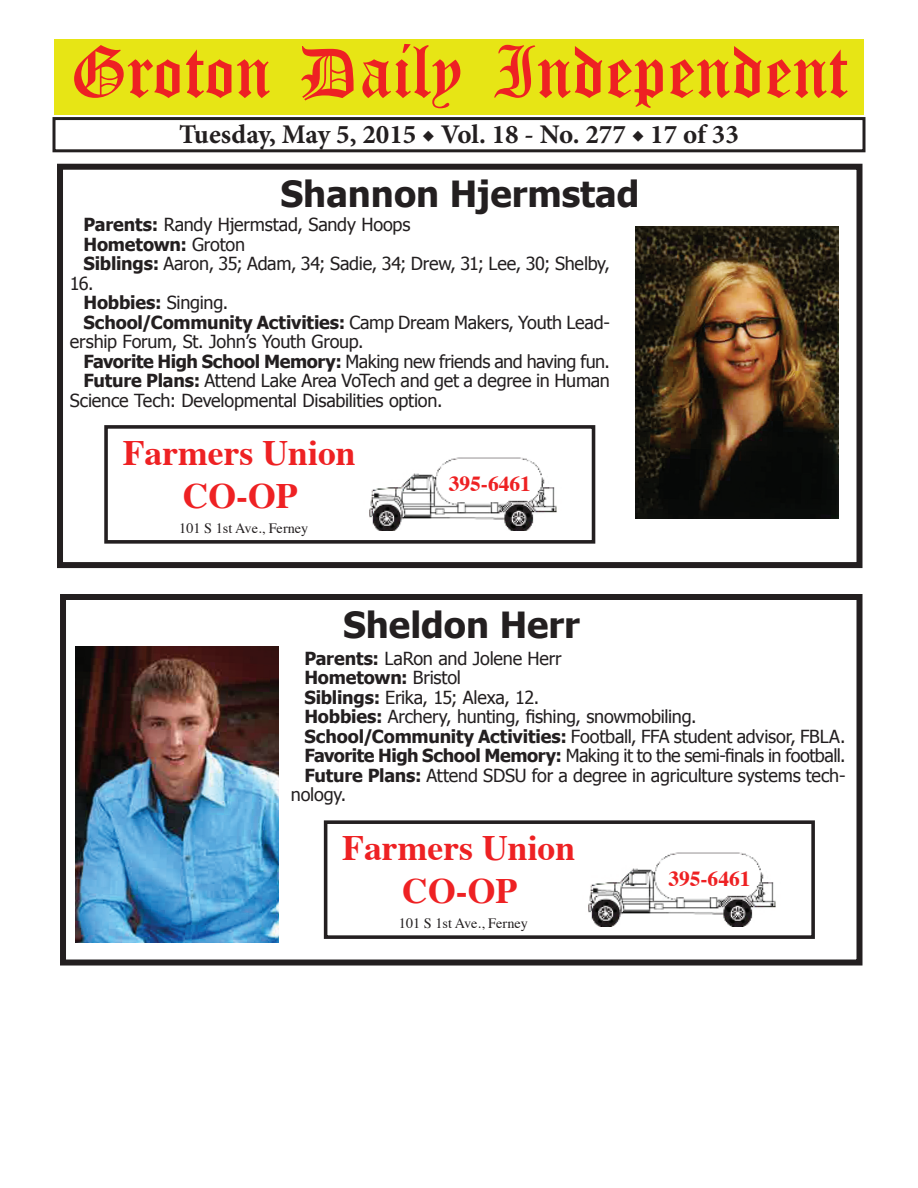
<style>
.page{position:relative;width:918px;height:1188px;background:#fff}
.page>*{position:absolute;margin:0;border:0;box-sizing:border-box;transform-origin:0 0}
.t1{font:54px "Old English Five";color:#ee2123}
.t2{font:700 36px "Tahoma";color:#231f20}
.t3{font:700 35.7px/42.9px "Times";color:#ee2123;text-align:center}
.t4{font:700 27px "Minion Pro";color:#231f20}
.t5{font:700 21.45px "Times";color:#ee2123}
.t6{font:18px "Tahoma";letter-spacing:-.015em;color:#231f20}
.t7{font:700 18px "Tahoma";letter-spacing:-.01em;color:#231f20}
.t8{font:14.25px "Times";color:#231f20}
.s1{font-weight:700}
.s2{font-weight:400}
</style>
<div class="page">
<div style="left:52px;top:117px;width:814px;height:35px;border:3px solid #231f20"></div>
<div style="left:54px;top:40px;width:810px;height:75px;background:#e7e515"></div>
<div style="left:57px;top:164px;width:805px;height:404px;border:6px solid #231f20"></div>
<img style="left:635px;top:227px;width:204px;height:291px">
<img style="left:369px;top:457px;width:188px;height:74px">
<div style="left:104px;top:425px;width:491px;height:119px;border:4px solid #231f20"></div>
<div style="left:60px;top:594px;width:802px;height:372px;border:6px solid #231f20"></div>
<img style="left:588px;top:852px;width:188px;height:74px">
<div style="left:324px;top:820px;width:491px;height:119px;border:4px solid #231f20"></div>
<img style="left:75px;top:646px;width:203px;height:297px">
<h1 class="t1" style="left:70px;top:47px;width:779px">Groton Daily Independent</h1>
<h3 class="t4" style="left:179px;top:116px;width:561px">Tuesday, May 5, 2015 ◆ Vol. 18 - No. 277 ◆ 17 of 33</h3>
<h2 class="t2" style="left:281px;top:169px;width:360px">Shannon Hjermstad</h2>
<p class="t6" style="left:83px;top:213px;width:329px"><span class="s1">Parents:</span> Randy Hjermstad, Sandy Hoops</p>
<p class="t7" style="left:83px;top:232px;width:163px">Hometown: <span class="s2">Groton</span></p>
<p class="t6" style="left:83px;top:252px;width:528px"><span class="s1">Siblings:</span> Aaron, 35; Adam, 34; Sadie, 34; Drew, 31; Lee, 30; Shelby,</p>
<p class="t6" style="left:70px;top:271px;width:25px">16.</p>
<p class="t7" style="left:83px;top:290px;width:146px">Hobbies: <span class="s2">Singing.</span></p>
<p class="t7" style="left:83px;top:310px;width:528px">School/Community Activities: <span class="s2">Camp Dream Makers, Youth Lead-</span></p>
<p class="t6" style="left:70px;top:330px;width:295px">ership Forum, St. John’s Youth Group.</p>
<p class="t6" style="left:83px;top:349px;width:528px"><span class="s1">Favorite High School Memory:</span> Making new friends and having fun.</p>
<p class="t6" style="left:83px;top:369px;width:528px"><span class="s1">Future Plans:</span> Attend Lake Area VoTech and get a degree in Human</p>
<p class="t6" style="left:70px;top:388px;width:374px">Science Tech: Developmental Disabilities option.</p>
<h3 class="t3" style="left:123px;top:428px;width:235px">Farmers Union<br>CO-OP</h3>
<p class="t8" style="left:179px;top:515px;width:131px">101 S 1st Ave., Ferney</p>
<p class="t5" style="left:449px;top:463px;width:84px">395-6461</p>
<h2 class="t2" style="left:343px;top:599px;width:238px">Sheldon Herr</h2>
<p class="t6" style="left:304px;top:646px;width:259px"><span class="s1">Parents:</span> LaRon and Jolene Herr</p>
<p class="t7" style="left:304px;top:665px;width:158px">Hometown: <span class="s2">Bristol</span></p>
<p class="t6" style="left:304px;top:685px;width:236px"><span class="s1">Siblings:</span> Erika, 15; Alexa, 12.</p>
<p class="t6" style="left:304px;top:704px;width:394px"><span class="s1">Hobbies:</span> Archery, hunting, fishing, snowmobiling.</p>
<p class="t6" style="left:304px;top:724px;width:543px"><span class="s1">School/Community Activities:</span> Football, FFA student advisor, FBLA.</p>
<p class="t6" style="left:304px;top:743px;width:543px"><span class="s1">Favorite High School Memory:</span> Making it to the semi-finals in football.</p>
<p class="t6" style="left:304px;top:763px;width:543px"><span class="s1">Future Plans:</span> Attend SDSU for a degree in agriculture systems tech-</p>
<p class="t6" style="left:291px;top:782px;width:57px">nology.</p>
<h3 class="t3" style="left:342px;top:823px;width:235px">Farmers Union<br>CO-OP</h3>
<p class="t8" style="left:399px;top:910px;width:131px">101 S 1st Ave., Ferney</p>
<p class="t5" style="left:668px;top:858px;width:84px">395-6461</p>
</div>
